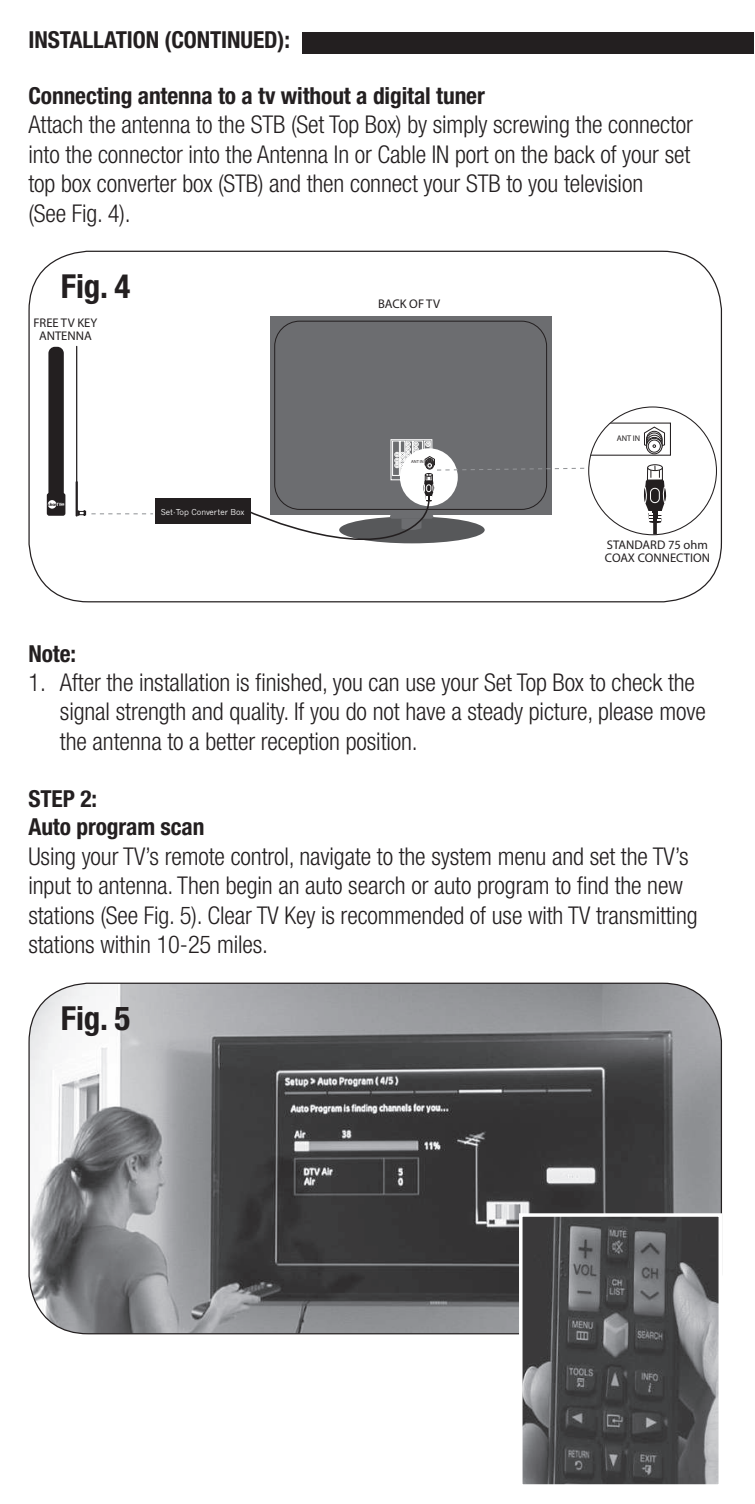
<style>
.page{position:relative;width:755px;height:1504px;background:#fff}
.page>*{position:absolute;margin:0;border:0;box-sizing:border-box;transform-origin:0 0}
.t1{font:700 condensed 33.25px "Helvetica Neue LT Std";letter-spacing:-.005em;color:#231f20}
.t2{font:300 condensed 24.5px/29.4px "Helvetica Neue LT Std";letter-spacing:-.005em;color:#231f20}
.t3{font:700 condensed 23.45px/28px "Helvetica Neue LT Std";letter-spacing:-.005em;color:#231f20}
.t4{font:12.6px/13px "Myriad Pro";color:#231f20;text-align:center}
.t5{font:8.05px "News Gothic";color:#fff}
.t6{font:8.05px "Myriad Pro";color:#231f20}
.t7{font:4.55px "Myriad Pro";color:#231f20}
</style>
<div class="page">
<div style="left:302px;top:32px;width:451px;height:21px;background:#231f20"></div>
<div style="left:270px;top:316px;width:281px;height:198px;background:#6c6d70"></div>
<div style="left:390px;top:439px;width:42px;height:41px;border:1px solid #fff"></div>
<hr style="left:76px;top:481px;width:2px;height:35px;background:#231f20">
<svg style="left:76px;top:346px;width:77px;height:169px"></svg>
<div style="left:155px;top:498px;width:95px;height:26px;background:#231f20"></div>
<svg style="left:250px;top:441px;width:339px;height:103px"></svg>
<div style="left:647px;top:464px;width:15px;height:7px;border:1px solid #231f20;border-radius:50%"></div>
<svg style="left:644px;top:466px;width:22px;height:57px"></svg>
<svg style="left:646px;top:438px;width:15px;height:16px"></svg>
<div style="left:646px;top:438px;width:16px;height:16px;border:1px solid #231f20;border-radius:50%"></div>
<div style="left:647px;top:439px;width:13px;height:13px;border:1px solid #231f20;border-radius:50%"></div>
<svg style="left:644px;top:426px;width:20px;height:23px"></svg>
<hr style="left:653px;top:520px;width:3px;height:14px;background:#231f20;border-radius:2px">
<div style="left:48px;top:347px;width:16px;height:164px;background:#231f20;border-radius:7px"></div>
<div style="left:47px;top:493px;width:18px;height:22px;background:#231f20;border-radius:2px"></div>
<svg style="left:48px;top:500px;width:16px;height:8px"></svg>
<img style="left:29px;top:983px;width:692px;height:350px">
<img style="left:524px;top:1218px;width:192px;height:264px">
<div style="left:519px;top:1213px;width:202px;height:274px;border:4px solid #fff"></div>
<p class="t3" style="left:28px;top:25px;width:263px">INSTALLATION (CONTINUED):</p>
<p class="t3" style="left:28px;top:81px;width:458px">Connecting antenna to a tv without a digital tuner</p>
<p class="t2" style="left:28px;top:110px;width:666px">Attach the antenna to the STB (Set Top Box) by simply screwing the connector into the connector into the Antenna In or Cable IN port on the back of your set top box converter box (STB) and then connect your STB to you television<br>(See Fig. 4).</p>
<h1 class="t1" style="left:61px;top:265px;width:71px">Fig. 4</h1>
<p class="t4" style="left:33px;top:316px;width:65px">FREE TV KEY<br>ANTENNA</p>
<p class="t5" style="left:161px;top:507px;width:85px">Set-Top Converter Box</p>
<p class="t4" style="left:378px;top:297px;width:63px">BACK OF TV</p>
<p class="t7" style="left:411px;top:459px;width:14px">ANT IN</p>
<p class="t6" style="left:616px;top:433px;width:25px">ANT IN</p>
<p class="t4" style="left:604px;top:538px;width:106px;text-align:left">STANDARD 75 ohm<br>COAX CONNECTION</p>
<p class="t3" style="left:28px;top:639px;width:49px">Note:</p>
<p class="t2" style="left:60px;top:667px;width:647px;text-indent:-32px">1. After the installation is finished, you can use your Set Top Box to check the signal strength and quality. If you do not have a steady picture, please move the antenna to a better reception position.</p>
<p class="t3" style="left:28px;top:784px;width:177px">STEP 2:<br>Auto program scan</p>
<p class="t2" style="left:28px;top:841px;width:670px">Using your TV’s remote control, navigate to the system menu and set the TV’s input to antenna. Then begin an auto search or auto program to find the new stations (See Fig. 5). Clear TV Key is recommended of use with TV transmitting stations within 10-25 miles.</p>
<h1 class="t1" style="left:61px;top:997px;width:71px">Fig. 5</h1>
</div>
